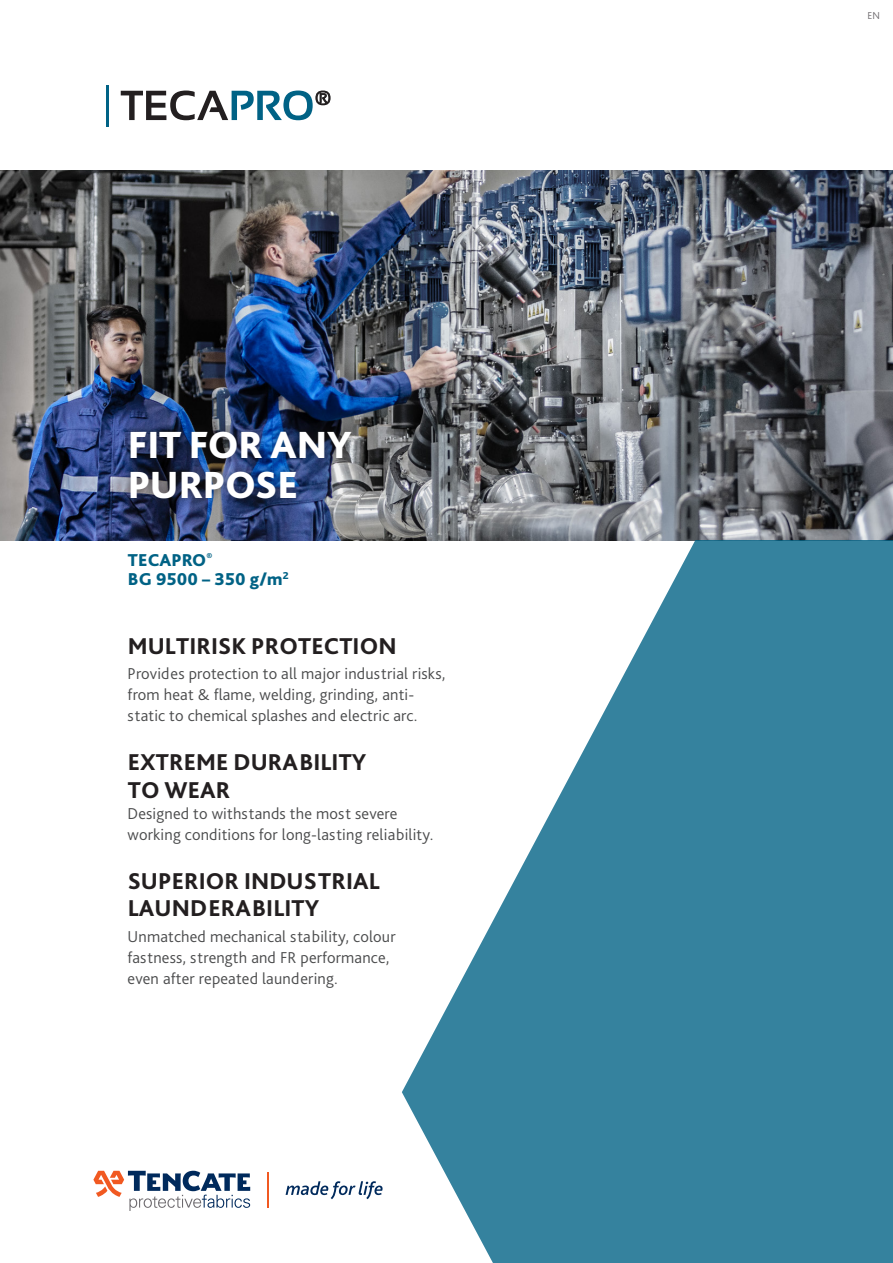
<style>
.page{position:relative;width:893px;height:1263px;background:#fff}
.page>*{position:absolute;margin:0;border:0;box-sizing:border-box;transform-origin:0 0}
.Body_text{font:800 39.6px/39.6px "Bliss Pro";letter-spacing:-.01em;color:#fff}
.Body_text-2{font:800 24px/27.8px "Bliss Pro";letter-spacing:.005em;color:#231f20}
.t1{font:800 18px/19.2px "Bliss Pro";letter-spacing:.01em;color:#006285}
.Body_text-3{font:300 16.5px/21px "Bliss Pro";letter-spacing:.01em;color:#4b4c4d}
.Body_text-4{font:300 10.5px "Bliss Pro";color:#6c696d}
</style>
<div class="page">
<svg style="left:286px;top:1181px;width:97px;height:18px"></svg>
<svg style="left:93px;top:1171px;width:157px;height:40px"></svg>
<hr style="left:267px;top:1173px;width:2px;height:35px;background:#f15921">
<img style="left:0;top:170px;width:893px;height:370px">
<svg style="left:402px;top:540px;width:491px;height:723px;fill:#35829e"></svg>
<div style="left:121px;top:422px;width:239px;height:85px;background:#231f20;opacity:.6"></div>
<svg style="left:121px;top:91px;width:209px;height:29px"></svg>
<hr style="left:106px;top:85px;width:2px;height:41px;background:#006285">
<p class="Body_text" style="left:128px;top:424px;width:225px">FIT FOR ANY<br>PURPOSE</p>
<p class="t1" style="left:128px;top:550px;width:162px">TECAPRO<sup>®<br></sup>BG 9500 – 350 g/m<sup>2</sup></p>
<p class="Body_text-2" style="left:128px;top:631px;width:270px">MULTIRISK PROTECTION</p>
<p class="Body_text-3" style="left:128px;top:663px;width:319px">Provides protection to all major industrial risks, from heat &amp; flame, welding, grinding, anti&shy;static to chemical splashes and electric arc.</p>
<p class="Body_text-2" style="left:128px;top:748px;width:240px">EXTREME DURABILITY<br>TO WEAR</p>
<p class="Body_text-3" style="left:128px;top:802px;width:308px">Designed to withstands the most severe working conditions for long-lasting reliability.</p>
<p class="Body_text-2" style="left:128px;top:866px;width:254px">SUPERIOR INDUSTRIAL<br>LAUNDERABILITY</p>
<p class="Body_text-3" style="left:128px;top:926px;width:270px">Unmatched mechanical stability, colour fastness, strength and FR performance, even after repeated laundering.</p>
<p class="Body_text-4" style="left:867px;top:9px;width:14px">EN</p>
</div>
